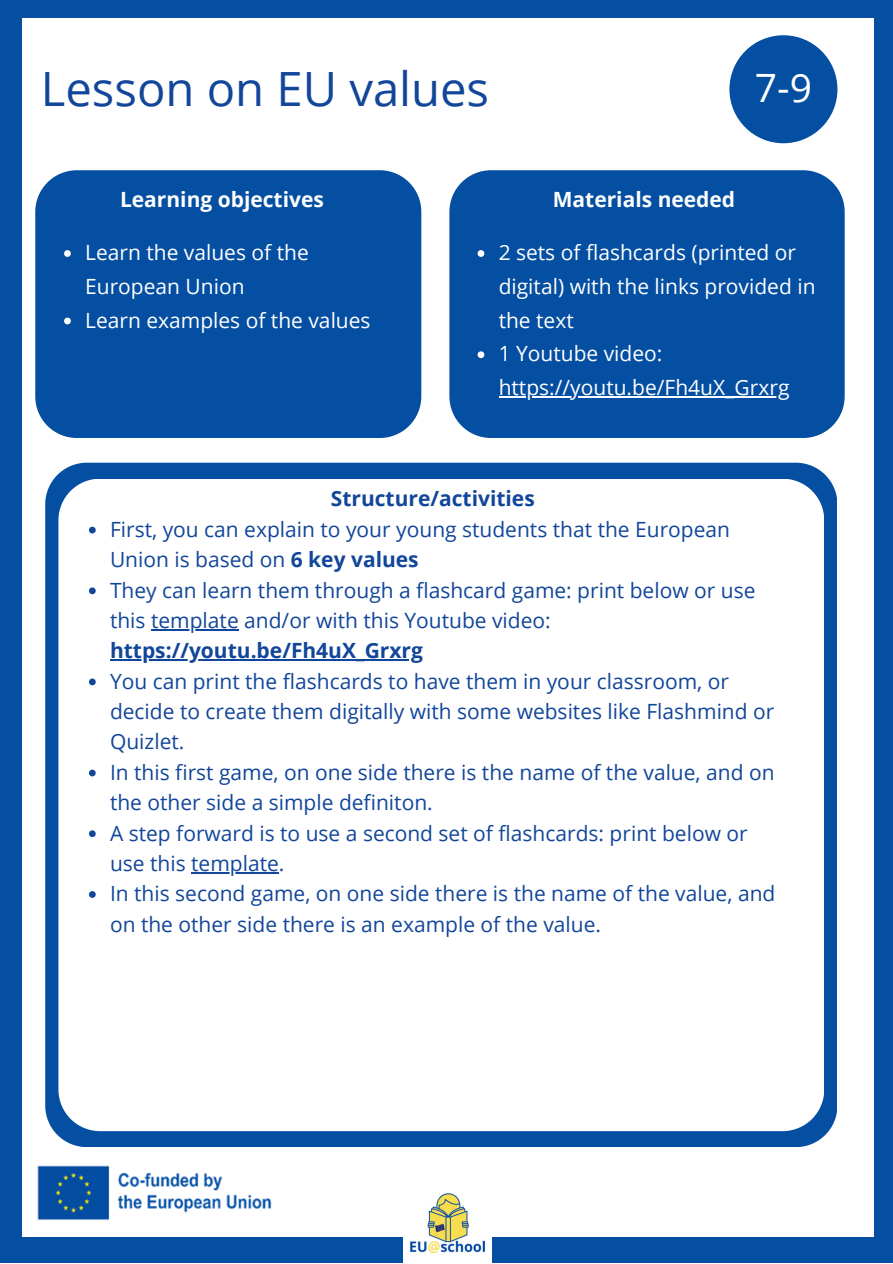
<style>
.page{position:relative;width:893px;height:1264px;background:#fff}
.page>*{position:absolute;margin:0;border:0;box-sizing:border-box;transform-origin:0 0}
.t1{font:47.25px "Open Sans";color:#12469a}
.t2{font:39px "Open Sans";color:#fff}
.t3{font:21px/30.3px "Open Sans";color:#12469a}
.t4{font:21px/33.8px "Open Sans";color:#fff}
.t5{font:700 21px "Open Sans";color:#fff}
.t6{font:700 21px "Open Sans";color:#12469a}
.s1{font-weight:700}
</style>
<div class="page">
<div style="left:0;top:0;width:892px;height:1262px;background:#054fa3"></div>
<div style="left:22px;top:18px;width:851px;height:1218px;background:#fff"></div>
<img style="left:403px;top:1193px;width:89px;height:69px">
<img style="left:37px;top:1165px;width:235px;height:56px">
<div style="left:729px;top:35px;width:108px;height:108px;background:#054fa3;border-radius:50%"></div>
<div style="left:35px;top:170px;width:386px;height:268px;background:#054fa3"></div>
<div style="left:449px;top:170px;width:395px;height:268px;background:#054fa3"></div>
<svg style="left:45px;top:462px;width:792px;height:684px;background:#1258a8"></svg>
<svg style="left:58px;top:478px;width:766px;height:653px"></svg>
<svg style="left:89px;top:526px;width:7px;height:7px"></svg>
<svg style="left:89px;top:587px;width:7px;height:7px"></svg>
<hr style="left:151px;top:629px;width:88px;height:1px;background:#12469a">
<hr style="left:110px;top:659px;width:313px;height:1px;background:#12469a">
<svg style="left:89px;top:678px;width:7px;height:7px"></svg>
<svg style="left:89px;top:769px;width:7px;height:7px"></svg>
<svg style="left:89px;top:830px;width:7px;height:7px"></svg>
<hr style="left:191px;top:872px;width:88px;height:1px;background:#12469a">
<svg style="left:89px;top:891px;width:7px;height:6px"></svg>
<svg style="left:64px;top:250px;width:7px;height:7px"></svg>
<svg style="left:64px;top:317px;width:7px;height:7px"></svg>
<svg style="left:477px;top:250px;width:7px;height:7px"></svg>
<svg style="left:477px;top:351px;width:7px;height:7px"></svg>
<hr style="left:498px;top:396px;width:291px;height:1px;background:#fff">
<p class="t1" style="left:41px;top:56px;width:449px">Lesson on EU values</p>
<p class="t2" style="left:754px;top:60px;width:59px">7-9</p>
<p class="t5" style="left:120px;top:185px;width:205px">Learning objectives</p>
<p class="t5" style="left:552px;top:185px;width:184px">Materials needed</p>
<p class="t4" style="left:85px;top:235px;width:225px">Learn the values of the<br>European Union</p>
<p class="t4" style="left:85px;top:303px;width:287px">Learn examples of the values</p>
<p class="t4" style="left:498px;top:235px;width:318px">2 sets of flashcards (printed or digital) with the links provided in the text</p>
<p class="t4" style="left:498px;top:336px;width:292px">1 Youtube video: https://youtu.be/Fh4uX_Grxrg</p>
<p class="t6" style="left:331px;top:483px;width:205px">Structure/activities</p>
<p class="t3" style="left:110px;top:513px;width:621px">First, you can explain to your young students that the European<br>Union is based on <span class="s1">6 key values</span></p>
<p class="t3" style="left:110px;top:574px;width:647px">They can learn them through a flashcard game: print below or use this template and/or with this Youtube video: <span class="s1">https://youtu.be/Fh4uX_Grxrg</span></p>
<p class="t3" style="left:110px;top:665px;width:665px">You can print the flashcards to have them in your classroom, or decide to create them digitally with some websites like Flashmind or<br>Quizlet.</p>
<p class="t3" style="left:110px;top:756px;width:666px">In this first game, on one side there is the name of the value, and on the other side a simple definiton.</p>
<p class="t3" style="left:110px;top:817px;width:639px">A step forward is to use a second set of flashcards: print below or use this template.</p>
<p class="t3" style="left:110px;top:877px;width:666px">In this second game, on one side there is the name of the value, and on the other side there is an example of the value.</p>
</div>
